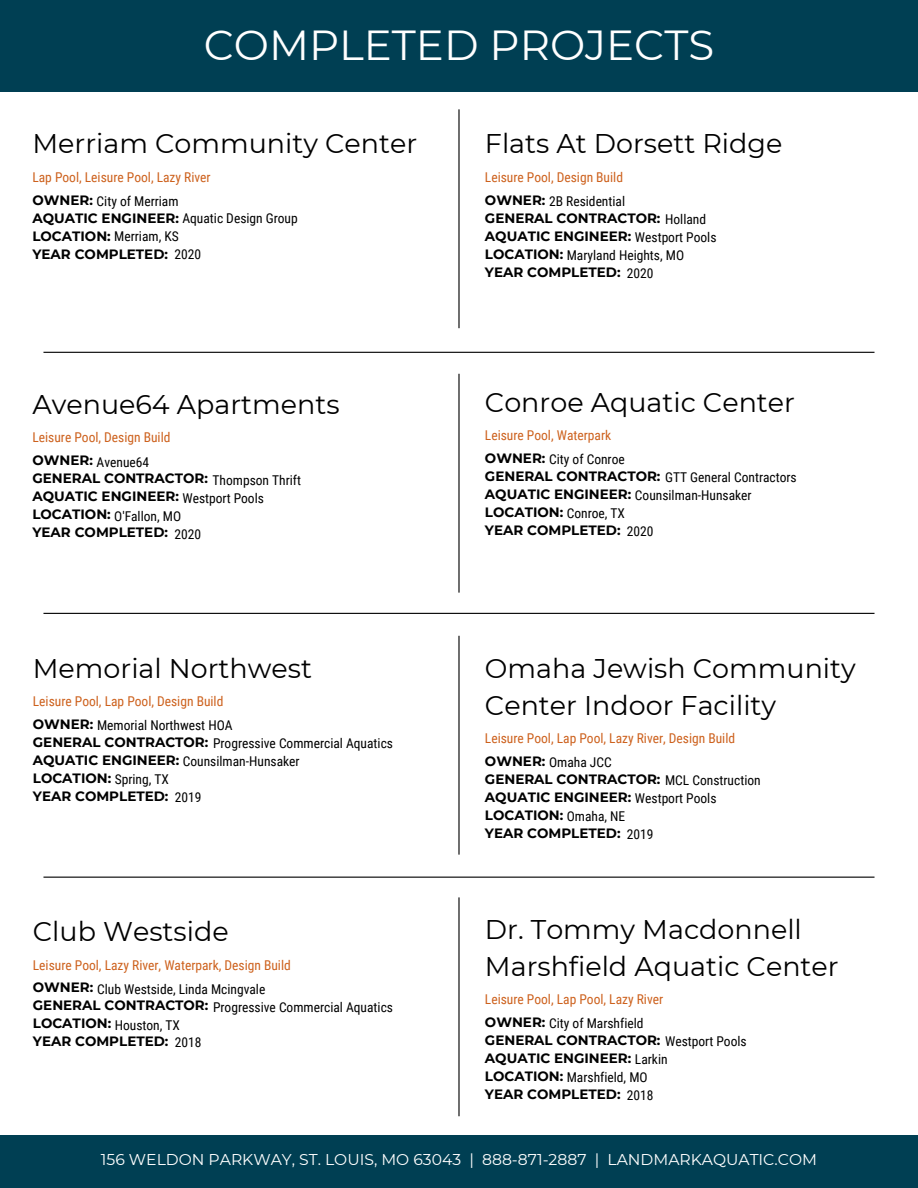
<style>
.page{position:relative;width:918px;height:1188px;background:#fff}
.page>*{position:absolute;margin:0;border:0;box-sizing:border-box;transform-origin:0 0}
.t1{font:42px "Montserrat";color:#fff}
.t2{font:27px/37.2px "Montserrat";color:#000}
.t3{font:15.6px "Montserrat";color:#fff}
.t4{font:700 13.5px/17.7px "Montserrat";color:#000}
.t5{font:13.5px/17.7px "Roboto Condensed";color:#000}
.t6{font:13.5px "Roboto Condensed";color:#cd611d}
.s1{font-family:"Roboto Condensed";font-weight:400}
.s2{font-family:"Montserrat";font-weight:700}
</style>
<div class="page">
<hr style="left:43px;top:352px;width:832px;height:1px;background:#000">
<hr style="left:43px;top:613px;width:832px;height:1px;background:#000">
<div style="left:0;top:0;width:918px;height:92px;background:#003f53"></div>
<div style="left:0;top:1135px;width:918px;height:53px;background:#003f53"></div>
<hr style="left:43px;top:877px;width:832px;height:1px;background:#000">
<hr style="left:458px;top:109px;width:2px;height:219px;background:#000">
<hr style="left:458px;top:374px;width:2px;height:219px;background:#000">
<hr style="left:458px;top:636px;width:2px;height:219px;background:#000">
<hr style="left:458px;top:897px;width:2px;height:219px;background:#000">
<h1 class="t1" style="left:204px;top:20px;width:512px">COMPLETED PROJECTS</h1>
<h4 class="t2" style="left:32px;top:125px;width:386px">Merriam Community Center</h4>
<p class="t6" style="left:32px;top:169px;width:180px">Lap Pool, Leisure Pool, Lazy River</p>
<p class="t4" style="left:32px;top:192px;width:267px">OWNER: <span class="s1">City of Merriam<br></span>AQUATIC ENGINEER: <span class="s1">Aquatic Design Group<br></span>LOCATION: <span class="s1">Merriam, KS<br></span>YEAR COMPLETED:</p>
<h2 class="t5" style="left:174px;top:246px;width:28px">2020</h2>
<h4 class="t2" style="left:32px;top:386px;width:309px">Avenue64 Apartments</h4>
<p class="t6" style="left:32px;top:430px;width:140px">Leisure Pool, Design Build</p>
<p class="t4" style="left:32px;top:453px;width:270px">OWNER: <span class="s1">Avenue64<br></span>GENERAL CONTRACTOR: <span class="s1">Thompson Thrift<br></span>AQUATIC ENGINEER: <span class="s1">Westport Pools<br></span>LOCATION: <span class="s1">O'Fallon, MO</span></p>
<p class="t4" style="left:32px;top:524px;width:137px">YEAR COMPLETED:</p>
<p class="t5" style="left:174px;top:525px;width:28px">2020</p>
<h2 class="t2" style="left:33px;top:649px;width:281px">Memorial Northwest</h2>
<p class="t6" style="left:33px;top:693px;width:192px">Leisure Pool, Lap Pool, Design Build</p>
<h4 class="t5" style="left:33px;top:716px;width:362px"><span class="s2">OWNER:</span> Memorial Northwest HOA<br><span class="s2">GENERAL CONTRACTOR:</span> Progressive Commercial Aquatics <span class="s2">AQUATIC ENGINEER:</span> Counsilman-Hunsaker<br><span class="s2">LOCATION:</span> Spring, TX<br><span class="s2">YEAR COMPLETED:</span></h4>
<p class="t5" style="left:175px;top:788px;width:28px">2019</p>
<p class="t2" style="left:33px;top:913px;width:197px">Club Westside</p>
<h4 class="t6" style="left:33px;top:957px;width:259px">Leisure Pool, Lazy River, Waterpark, Design Build</h4>
<p class="t5" style="left:33px;top:980px;width:362px"><span class="s2">OWNER:</span> Club Westside, Linda Mcingvale<br><span class="s2">GENERAL CONTRACTOR:</span> Progressive Commercial Aquatics <span class="s2">LOCATION:</span> Houston, TX<br><span class="s2">YEAR COMPLETED:</span></p>
<p class="t5" style="left:175px;top:1034px;width:28px">2018</p>
<h4 class="t2" style="left:485px;top:125px;width:299px">Flats At Dorsett Ridge</h4>
<p class="t6" style="left:485px;top:169px;width:140px">Leisure Pool, Design Build</p>
<p class="t5" style="left:485px;top:192px;width:233px"><span class="s2">OWNER:</span> 2B Residential<br><span class="s2">GENERAL CONTRACTOR:</span> Holland<br><span class="s2">AQUATIC ENGINEER:</span> Westport Pools<br><span class="s2">LOCATION:</span> Maryland Heights, MO</p>
<p class="t4" style="left:485px;top:263px;width:137px">YEAR COMPLETED:</p>
<p class="t5" style="left:627px;top:264px;width:28px">2020</p>
<p class="t2" style="left:485px;top:384px;width:312px">Conroe Aquatic Center</p>
<p class="t6" style="left:485px;top:428px;width:128px">Leisure Pool, Waterpark</p>
<h4 class="t4" style="left:485px;top:450px;width:313px">OWNER: <span class="s1">City of Conroe<br></span>GENERAL CONTRACTOR: <span class="s1">GTT General Contractors<br></span>AQUATIC ENGINEER: <span class="s1">Counsilman-Hunsaker<br></span>LOCATION: <span class="s1">Conroe, TX<br></span>YEAR COMPLETED:</h4>
<p class="t5" style="left:627px;top:523px;width:28px">2020</p>
<h2 class="t2" style="left:485px;top:649px;width:372px">Omaha Jewish Community<br>Center Indoor Facility</h2>
<p class="t6" style="left:485px;top:730px;width:252px">Leisure Pool, Lap Pool, Lazy River, Design Build</p>
<h4 class="t4" style="left:485px;top:753px;width:277px">OWNER: <span class="s1">Omaha JCC<br></span>GENERAL CONTRACTOR: <span class="s1">MCL Construction<br></span>AQUATIC ENGINEER: <span class="s1">Westport Pools<br></span>LOCATION: <span class="s1">Omaha, NE<br></span>YEAR COMPLETED:</h4>
<h3 class="t5" style="left:627px;top:826px;width:28px">2019</h3>
<p class="t2" style="left:485px;top:910px;width:355px">Dr. Tommy Macdonnell<br>Marshfield Aquatic Center</p>
<h4 class="t6" style="left:485px;top:991px;width:180px">Leisure Pool, Lap Pool, Lazy River</h4>
<p class="t4" style="left:485px;top:1014px;width:263px">OWNER: <span class="s1">City of Marshfield<br></span>GENERAL CONTRACTOR: <span class="s1">Westport Pools<br></span>AQUATIC ENGINEER: <span class="s1">Larkin<br></span>LOCATION: <span class="s1">Marshfield, MO</span></p>
<p class="t4" style="left:485px;top:1085px;width:137px">YEAR COMPLETED:</p>
<h2 class="t5" style="left:627px;top:1087px;width:28px">2018</h2>
<h2 class="t3" style="left:101px;top:1150px;width:718px">156 WELDON PARKWAY, ST. LOUIS, MO 63043 | 888-871-2887 | LANDMARKAQUATIC.COM</h2>
</div>
